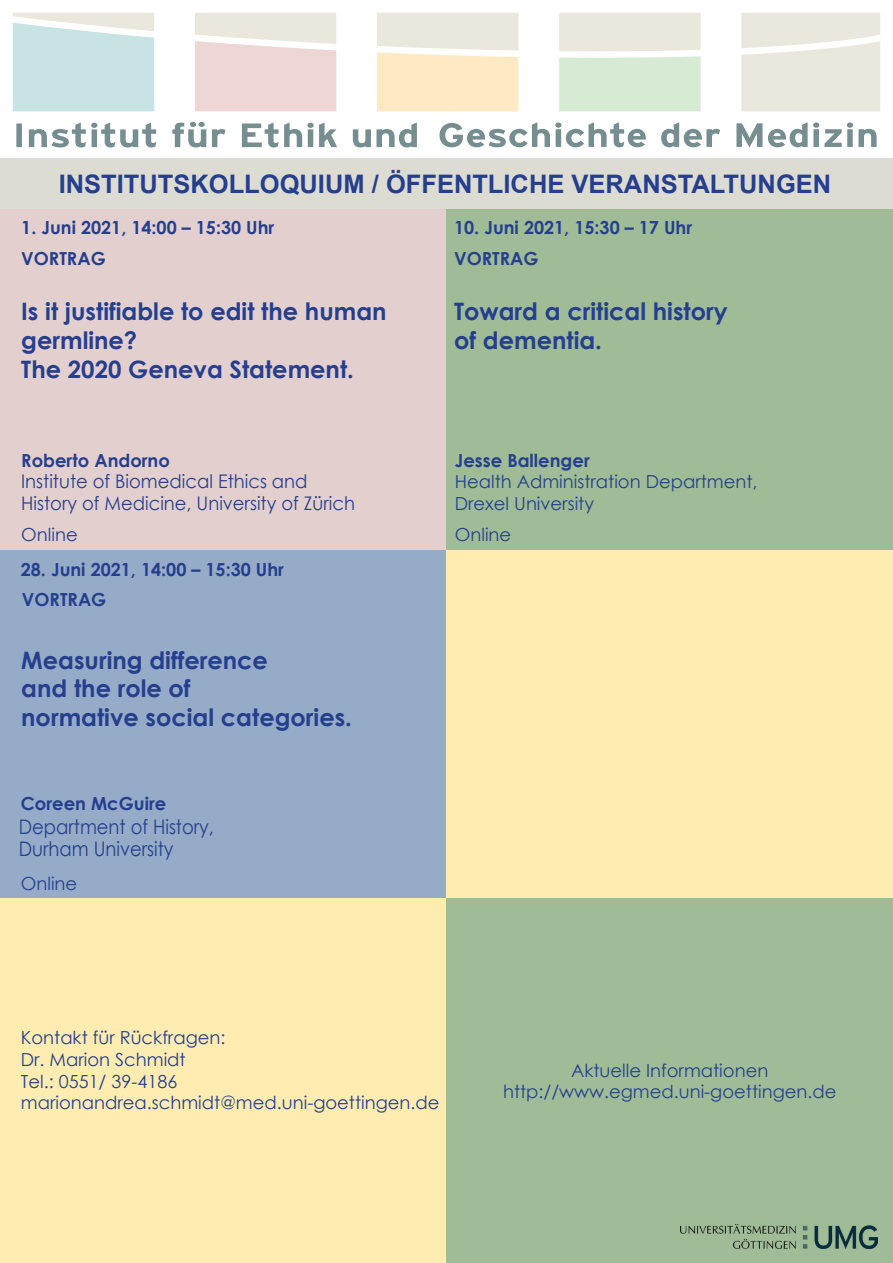
<style>
.page{position:relative;width:893px;height:1263px;background:#fff}
.page>*{position:absolute;margin:0;border:0;box-sizing:border-box;transform-origin:0 0}
.t1{font:700 25.5px "Arial";color:#253f8e}
.t2{font:700 24px/28.8px "Century Gothic";color:#253f8e}
.t3{font:19.95px/21.6px "Century Gothic";color:#253f8e;scale:.9 1}
.t4{font:18.75px/21.6px "Century Gothic";color:#253f8e;scale:.96 1}
.t5{font:18px/21.6px "Century Gothic";color:#253f8e}
.t6{font:700 18px/31px "Century Gothic";color:#253f8e}
</style>
<div class="page">
<svg style="left:13px;top:13px;width:141px;height:98px;background:#cee5e4"></svg>
<svg style="left:195px;top:13px;width:141px;height:98px;background:#eeddd9"></svg>
<svg style="left:377px;top:13px;width:141px;height:98px;background:#f6ead0"></svg>
<svg style="left:741px;top:13px;width:139px;height:98px;background:#ebe9de"></svg>
<svg style="left:559px;top:13px;width:142px;height:98px;background:#e0eada"></svg>
<svg style="left:16px;top:122px;width:401px;height:25px"></svg>
<svg style="left:439px;top:122px;width:438px;height:25px"></svg>
<div style="left:0;top:158px;width:893px;height:52px;background:#dddcd3"></div>
<div style="left:0;top:210px;width:446px;height:340px;background:#e3cfce"></div>
<div style="left:446px;top:210px;width:447px;height:340px;background:#9fbc97"></div>
<div style="left:0;top:550px;width:446px;height:348px;background:#95abc7"></div>
<div style="left:446px;top:550px;width:447px;height:348px;background:#feecb0"></div>
<div style="left:0;top:898px;width:446px;height:365px;background:#feecb0"></div>
<div style="left:446px;top:898px;width:447px;height:365px;background:#9fbc97"></div>
<img style="left:681px;top:1225px;width:196px;height:24px">
<h1 class="t1" style="left:59px;top:166px;width:774px">INSTITUTSKOLLOQUIUM / ÖFFENTLICHE VERANSTALTUNGEN</h1>
<p class="t6" style="left:21px;top:211px;width:255px">1. Juni 2021, 14:00 – 15:30 Uhr<br>VORTRAG</p>
<p class="t6" style="left:454px;top:211px;width:239px">10. Juni 2021, 15:30 – 17 Uhr<br>VORTRAG</p>
<h2 class="t2" style="left:21px;top:296px;width:367px">Is it justifiable to edit the human germline?<br>The 2020 Geneva Statement.</h2>
<p class="t6" style="left:21px;top:444px;width:150px">Roberto Andorno</p>
<p class="t4" style="left:21px;top:470px;width:349px">Institute of Biomedical Ethics and<br>History of Medicine, University of Zürich</p>
<p class="t5" style="left:21px;top:523px;width:58px">Online</p>
<p class="t6" style="left:21px;top:553px;width:265px;line-height:30px">28. Juni 2021, 14:00 – 15:30 Uhr<br>VORTRAG</p>
<h2 class="t2" style="left:21px;top:644px;width:332px">Measuring difference<br>and the role of<br>normative social categories.</h2>
<p class="t6" style="left:21px;top:787px;width:147px">Coreen McGuire</p>
<p class="t3" style="left:19px;top:816px;width:218px">Department of History,<br>Durham University</p>
<p class="t5" style="left:21px;top:872px;width:58px">Online</p>
<h2 class="t2" style="left:454px;top:296px;width:275px">Toward a critical history of dementia.</h2>
<p class="t6" style="left:455px;top:444px;width:136px">Jesse Ballenger</p>
<p class="t5" style="left:455px;top:470px;width:304px">Health Administration Department,<br>Drexel University</p>
<p class="t5" style="left:455px;top:523px;width:58px">Online</p>
<p class="t5" style="left:21px;top:1027px;width:420px">Kontakt für Rückfragen:<br>Dr. Marion Schmidt<br>Tel.: 0551/ 39-4186 marionandrea.schmidt@med.uni-goettingen.de</p>
<p class="t5" style="left:503px;top:1060px;width:335px;line-height:21px;text-align:center">Aktuelle Informationen http://www.egmed.uni-goettingen.de</p>
</div>
